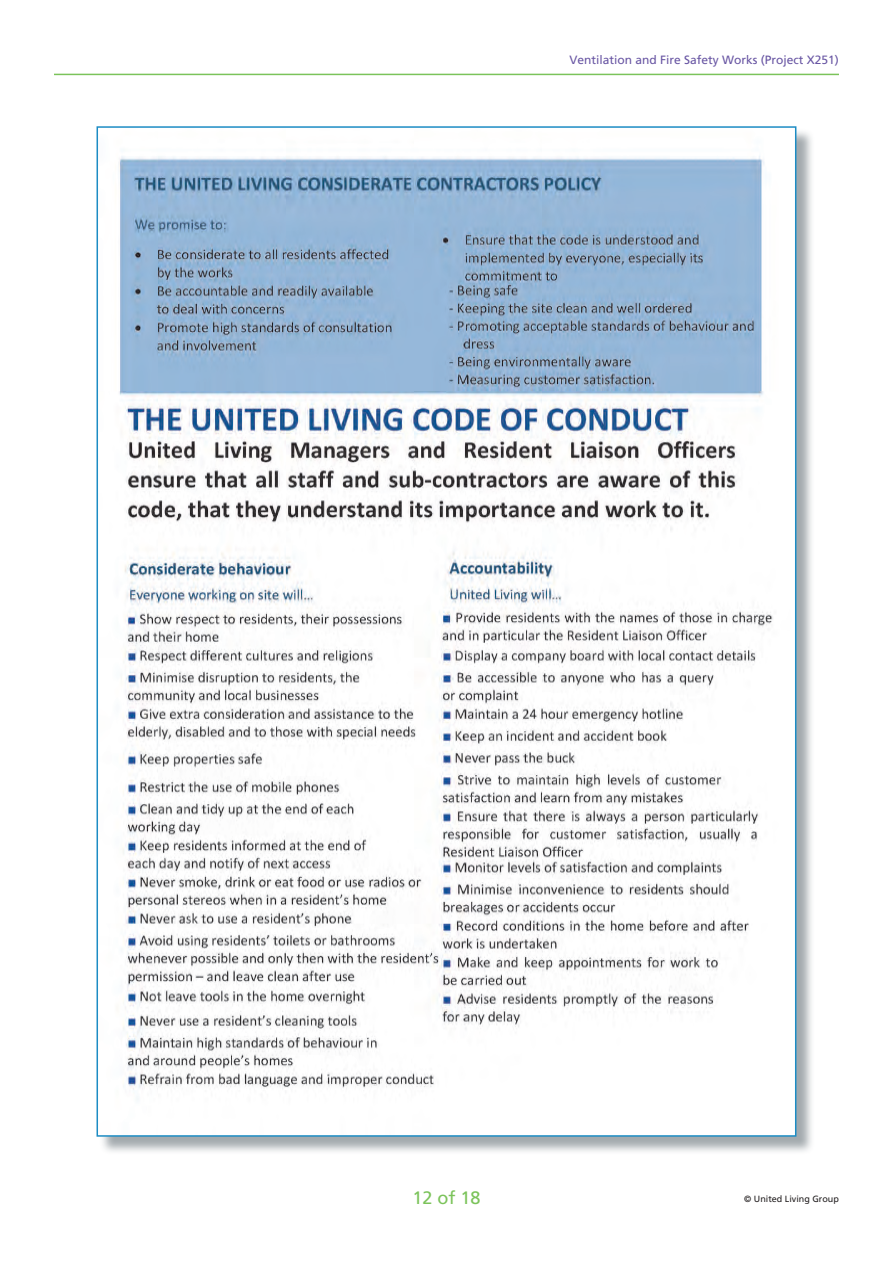
<style>
.page{position:relative;width:893px;height:1263px;background:#fff}
.page>*{position:absolute;margin:0;border:0;box-sizing:border-box;transform-origin:0 0}
.t1{font:18px "Frutiger";color:#7bc35a}
.t2{font:12px "Frutiger";color:#6855a3}
.t3{font:9px "Frutiger";color:#231f20}
.s1{font-family:"Frutiger CE"}
</style>
<div class="page">
<hr style="left:54px;top:74px;width:785px;height:1px;background:#7bc35a">
<div style="left:99px;top:129px;width:716px;height:1026px;background:#858e93;opacity:.75"></div>
<img style="left:100px;top:129px;width:693px;height:1005px">
<p class="t2" style="left:569px;top:52px;width:271px">Ventilation and Fire Safety Works (Project X251)</p>
<h1 class="t1" style="left:412px;top:1187px;width:70px">1<span class="s1">2</span> of 18</h1>
<p class="t3" style="left:744px;top:1194px;width:96px">© United Living Group</p>
</div>
